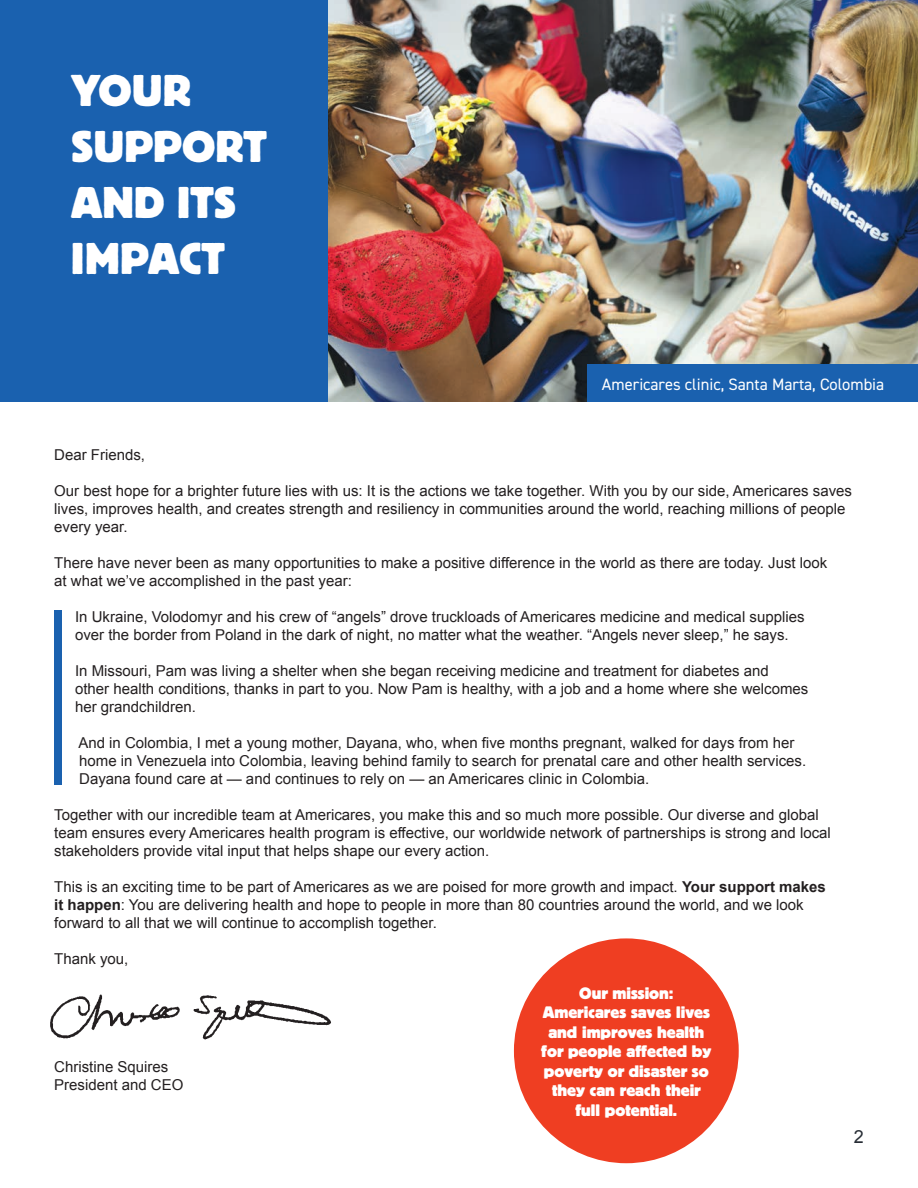
<style>
.page{position:relative;width:918px;height:1188px;background:#fff}
.page>*{position:absolute;margin:0;border:0;box-sizing:border-box;transform-origin:0 0}
.t1{font:700 43.95px/56.1px "Block Berthold BQ";color:#fff}
.t2{font:18px "Arial";color:#272d35}
.t3{font:700 16.5px/19.5px "Block Berthold BQ";color:#fff;text-align:center}
.t4{font:16.5px "DIN2014";color:#fff}
.t5{font:15px/18px "Arial";color:#231f20}
.s1{font-weight:700}
</style>
<div class="page">
<img style="left:50px;top:994px;width:281px;height:46px">
<div style="left:514px;top:938px;width:225px;height:225px;background:#ef3e22;border-radius:50%"></div>
<img style="left:327px;top:0;width:591px;height:402px">
<div style="left:0;top:0;width:327px;height:402px;background:#1a61af"></div>
<div style="left:54px;top:610px;width:8px;height:175px;background:#1a61af"></div>
<div style="left:587px;top:364px;width:331px;height:38px;background:#1a61af"></div>
<h1 class="t1" style="left:71px;top:64px;width:197px">YOUR<br>SUPPORT<br>AND ITS<br>IMPACT</h1>
<p class="t4" style="left:602px;top:374px;width:284px">Americares clinic, Santa Marta, Colombia</p>
<p class="t5" style="left:54px;top:446px;width:92px">Dear Friends,</p>
<p class="t5" style="left:54px;top:482px;width:799px">Our best hope for a brighter future lies with us: It is the actions we take together. With you by our side, Americares saves lives, improves health, and creates strength and resiliency in communities around the world, reaching millions of people every year.</p>
<p class="t5" style="left:54px;top:554px;width:775px">There have never been as many opportunities to make a positive difference in the world as there are today. Just look at what we’ve accomplished in the past year:</p>
<p class="t5" style="left:75px;top:608px;width:731px">In Ukraine, Volodomyr and his crew of “angels” drove truckloads of Americares medicine and medical supplies over the border from Poland in the dark of night, no matter what the weather. “Angels never sleep,” he says.</p>
<p class="t5" style="left:75px;top:662px;width:735px">In Missouri, Pam was living a shelter when she began receiving medicine and treatment for diabetes and<br>other health conditions, thanks in part to you. Now Pam is healthy, with a job and a home where she welcomes her grandchildren.</p>
<p class="t5" style="left:78px;top:734px;width:729px">And in Colombia, I met a young mother, Dayana, who, when five months pregnant, walked for days from her home in Venezuela into Colombia, leaving behind family to search for prenatal care and other health services.<br>Dayana found care at — and continues to rely on — an Americares clinic in Colombia.</p>
<p class="t5" style="left:54px;top:806px;width:778px">Together with our incredible team at Americares, you make this and so much more possible. Our diverse and global team ensures every Americares health program is effective, our worldwide network of partnerships is strong and local stakeholders provide vital input that helps shape our every action.</p>
<p class="t5" style="left:54px;top:878px;width:773px">This is an exciting time to be part of Americares as we are poised for more growth and impact. <span class="s1">Your support makes it happen</span>: You are delivering health and hope to people in more than 80 countries around the world, and we look forward to all that we will continue to accomplish together.</p>
<p class="t5" style="left:54px;top:950px;width:76px">Thank you,</p>
<p class="t5" style="left:54px;top:1058px;width:131px">Christine Squires<br>President and CEO</p>
<p class="t3" style="left:541px;top:984px;width:172px">Our mission:<br>Americares saves lives and improves health for people affected by poverty or disaster so they can reach their full potential.</p>
<p class="t2" style="left:854px;top:1125px;width:12px">2</p>
</div>
